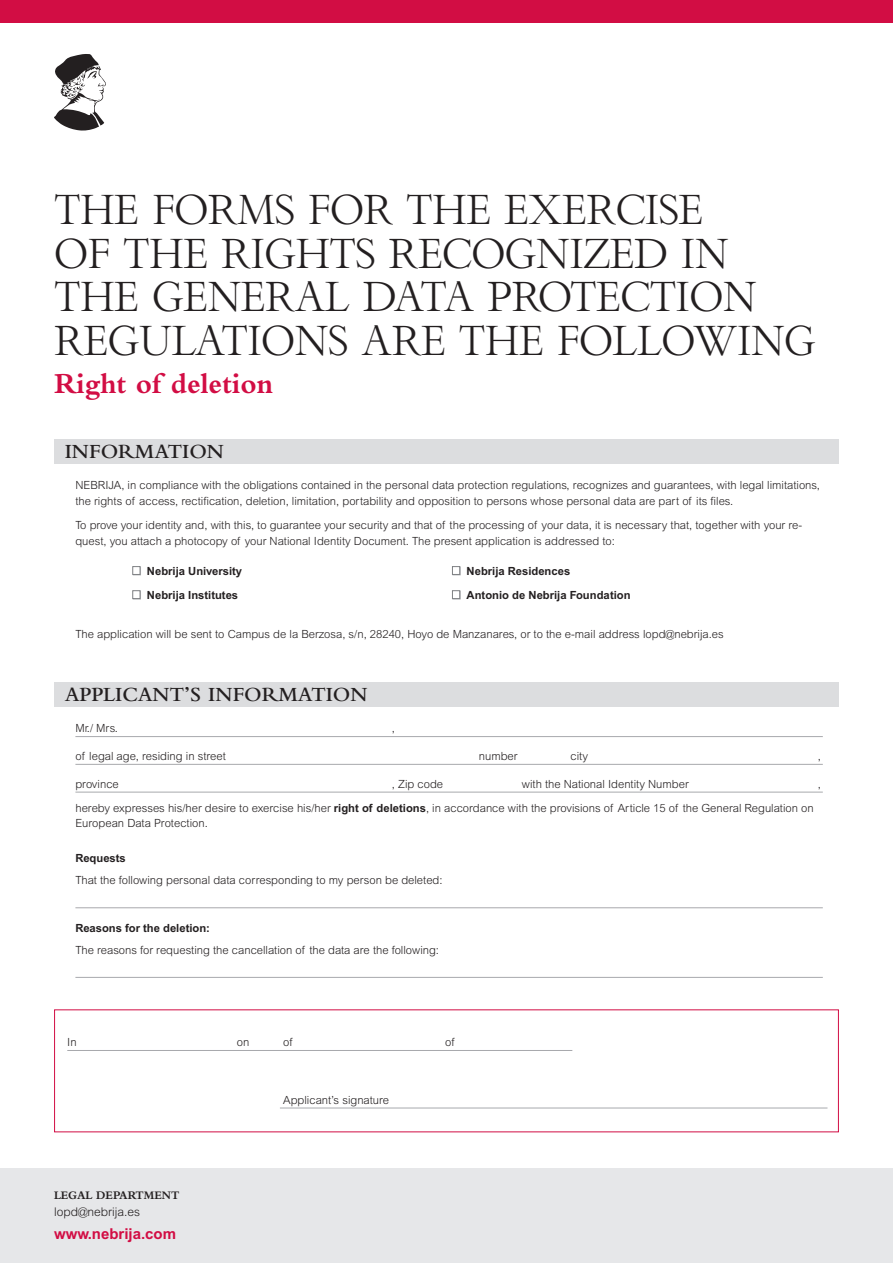
<style>
.page{position:relative;width:893px;height:1263px;background:#fff}
.page>*{position:absolute;margin:0;border:0;box-sizing:border-box;transform-origin:0 0}
.t1{font:40.5px/43.5px "Bembo Titling";color:#231f20}
.t2{font:700 30px "Bembo Std";color:#d20d44;scale:.95 1}
.t3{font:600 21px "Bembo Std";color:#231f20}
.t4{font:700 15px "Arial MT Pro";color:#d20d44}
.t5{font:700 12px "Bembo Std";color:#231f20;scale:.95 1}
.t6{font:300 12px "Arial MT Pro";color:#231f20}
.t7{font:300 11.25px/15.6px "Arial MT Pro";color:#231f20}
.t8{font:700 11.25px/24.2px "Arial MT Pro";color:#231f20}
.s1{font-weight:700}
</style>
<div class="page">
<svg style="left:54px;top:54px;width:52px;height:77px"></svg>
<hr style="left:75px;top:736px;width:748px;height:1px;background:#a8a9ad">
<hr style="left:75px;top:764px;width:748px;height:1px;background:#a8a9ad">
<hr style="left:75px;top:792px;width:748px;height:1px;background:#a8a9ad">
<hr style="left:75px;top:907px;width:748px;height:1px;background:#a8a9ad">
<hr style="left:75px;top:977px;width:748px;height:1px;background:#a8a9ad">
<div style="left:54px;top:682px;width:785px;height:24px;background:#dcdddf"></div>
<div style="left:0;top:0;width:893px;height:22px;background:#d20d44"></div>
<div style="left:133px;top:567px;width:8px;height:8px;background:#9c9da0"></div>
<div style="left:133px;top:566px;width:7px;height:9px;background:#fff;border:1px solid #808285"></div>
<div style="left:133px;top:591px;width:8px;height:8px;background:#9c9da0"></div>
<div style="left:133px;top:590px;width:7px;height:9px;background:#fff;border:1px solid #808285"></div>
<div style="left:452px;top:566px;width:8px;height:9px;background:#fff;border:1px solid #808285"></div>
<div style="left:452px;top:590px;width:8px;height:9px;background:#fff;border:1px solid #808285"></div>
<div style="left:54px;top:439px;width:785px;height:25px;background:#dcdddf"></div>
<hr style="left:67px;top:1050px;width:505px;height:1px;background:#a8a9ad">
<hr style="left:280px;top:1108px;width:547px;height:1px;background:#a8a9ad">
<div style="left:0;top:1168px;width:893px;height:95px;background:#e6e7e9"></div>
<h1 class="t1" style="left:54px;top:188px;width:762px">THE FORMS FOR THE EXERCISE<br>OF THE RIGHTS RECOGNIZED IN<br>THE GENERAL DATA PROTECTION<br>REGULATIONS ARE THE FOLLOWING</h1>
<h2 class="t2" style="left:54px;top:367px;width:232px">Right of deletion</h2>
<h3 class="t3" style="left:65px;top:439px;width:161px">INFORMATION</h3>
<p class="t7" style="left:75px;top:478px;width:746px">NEBRIJA, in compliance with the obligations contained in the personal data protection regulations, recognizes and guarantees, with legal limitations, the rights of access, rectification, deletion, limitation, portability and opposition to persons whose personal data are part of its files.</p>
<p class="t7" style="left:75px;top:518px;width:728px">To prove your identity and, with this, to guarantee your security and that of the processing of your data, it is necessary that, together with your re&shy;quest, you attach a photocopy of your National Identity Document. The present application is addressed to:</p>
<p class="t8" style="left:147px;top:559px;width:97px">Nebrija University<br>Nebrija Institutes</p>
<p class="t8" style="left:467px;top:559px;width:166px">Nebrija Residences<br>Antonio de Nebrija Foundation</p>
<p class="t7" style="left:75px;top:627px;width:650px">The application will be sent to Campus de la Berzosa, s/n, 28240, Hoyo de Manzanares, or to the e-mail address lopd@nebrija.es</p>
<h3 class="t3" style="left:65px;top:682px;width:305px">APPLICANT’S INFORMATION</h3>
<p class="t7" style="left:75px;top:721px;width:44px">Mr./ Mrs.</p>
<p class="t7" style="left:392px;top:721px;width:5px">,</p>
<p class="t7" style="left:75px;top:748px;width:152px">of legal age, residing in street</p>
<p class="t7" style="left:479px;top:748px;width:40px">number</p>
<p class="t7" style="left:570px;top:748px;width:19px">city</p>
<p class="t7" style="left:818px;top:748px;width:5px">,</p>
<p class="t7" style="left:75px;top:776px;width:45px">province</p>
<p class="t7" style="left:392px;top:776px;width:53px">, Zip code</p>
<p class="t7" style="left:522px;top:776px;width:168px">with the National Identity Number</p>
<p class="t7" style="left:818px;top:776px;width:5px">,</p>
<p class="t7" style="left:75px;top:800px;width:740px">hereby expresses his/her desire to exercise his/her <span class="s1">right of deletions</span>, in accordance with the provisions of Article 15 of the General Regulation on<br>European Data Protection.</p>
<p class="t8" style="left:75px;top:846px;width:52px">Requests</p>
<p class="t7" style="left:75px;top:872px;width:369px">That the following personal data corresponding to my person be deleted:</p>
<p class="t8" style="left:75px;top:916px;width:136px">Reasons for the deletion:</p>
<p class="t7" style="left:75px;top:942px;width:365px">The reasons for requesting the cancellation of the data are the following:</p>
<p class="t7" style="left:67px;top:1034px;width:11px">In</p>
<p class="t7" style="left:237px;top:1034px;width:14px">on</p>
<p class="t7" style="left:283px;top:1034px;width:11px">of</p>
<p class="t7" style="left:445px;top:1034px;width:11px">of</p>
<p class="t5" style="left:54px;top:1189px;width:134px">LEGAL DEPARTMENT</p>
<p class="t6" style="left:54px;top:1204px;width:88px">lopd@nebrija.es</p>
<h3 class="t4" style="left:54px;top:1225px;width:124px">www.nebrija.com</h3>
<p class="t7" style="left:283px;top:1092px;width:107px">Applicant’s signature</p>
</div>
